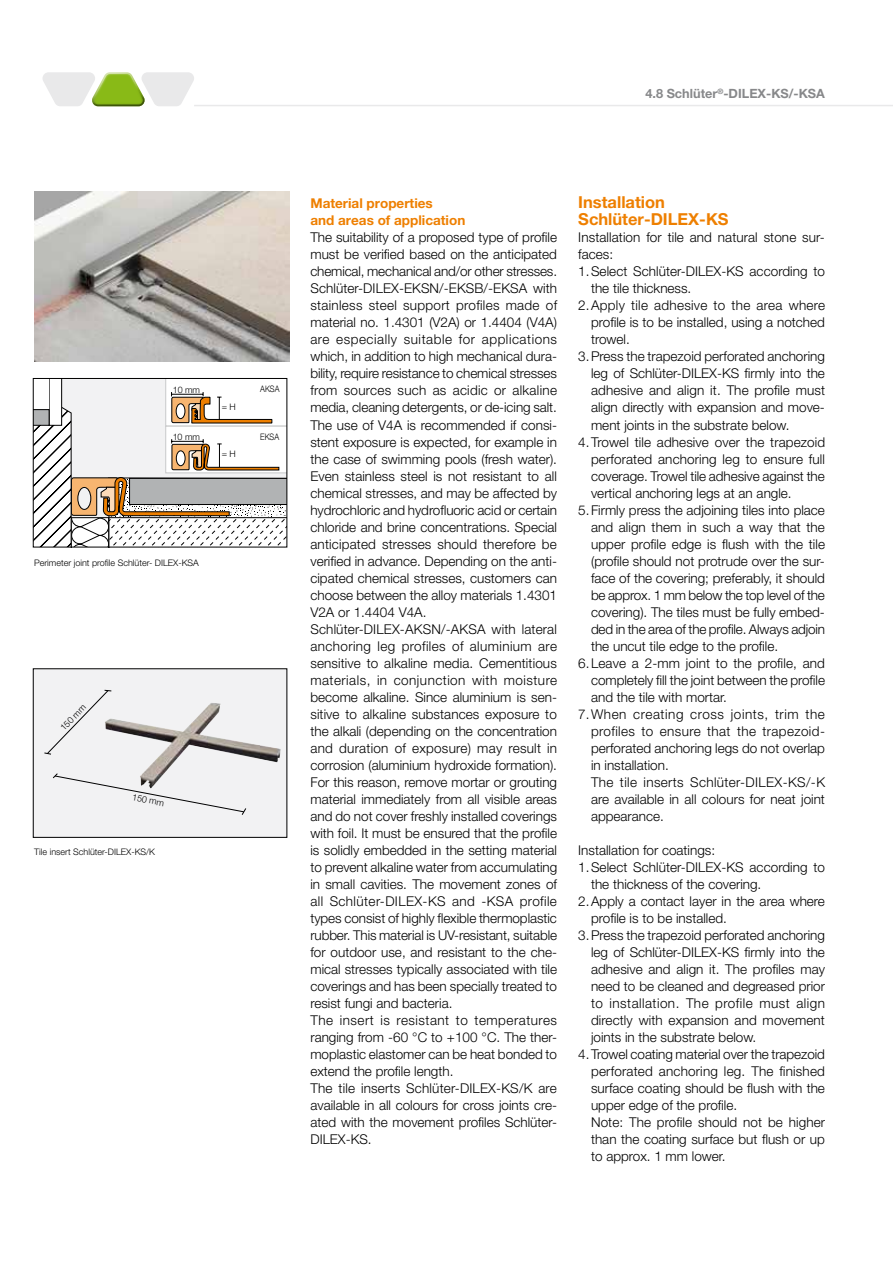
<style>
.page{position:relative;width:893px;height:1263px;background:#fff}
.page>*{position:absolute;margin:0;border:0;box-sizing:border-box;transform-origin:0 0}
.Fließtext{font:700 16.5px/17px "Helvetica Neue LT Pro";color:#ee7f00}
.Fließtext-2{font:300 13.5px/17px "Helvetica Neue LT Pro";color:#000;text-align:justify}
.Einzug{font:300 13.5px/17px "Helvetica Neue LT Pro";color:#000;text-align:justify}
.Unter-Überschrift{font:700 13.5px/17px "Helvetica Neue LT Pro";color:#ee7f00}
.t1{font:700 12.75px "Helvetica Neue LT Pro";color:#87888a}
.Fließtext-3{font:300 9px "Helvetica Neue LT Pro";color:#000}
.Fließtext-4{font:300 9px "Helvetica Neue LT Pro";color:#000;scale:.85 1}
</style>
<div class="page">
<hr style="left:194px;top:105px;width:699px;height:1px;background:#e9e9ea">
<svg style="left:43px;top:72px;width:151px;height:34px"></svg>
<img style="left:34px;top:191px;width:255px;height:170px">
<svg style="left:35px;top:378px;width:253px;height:169px"></svg>
<div style="left:33px;top:378px;width:254px;height:169px;border:1px solid #000"></div>
<div style="left:33px;top:669px;width:254px;height:168px;background:#f2f2f3"></div>
<img style="left:112px;top:703px;width:169px;height:70px">
<svg style="left:53px;top:773px;width:193px;height:42px"></svg>
<svg style="left:44px;top:690px;width:68px;height:65px"></svg>
<div style="left:33px;top:668px;width:254px;height:170px;border:1px solid #000"></div>
<p class="t1" style="left:645px;top:86px;width:181px">4.8 Schlüter<sup>®</sup>-DILEX-KS/-KSA</p>
<p class="Fließtext-3" style="left:173px;top:384px;width:29px">10 mm</p>
<p class="Fließtext-4" style="left:260px;top:383px;width:24px">AKSA</p>
<p class="Fließtext-3" style="left:173px;top:431px;width:29px">10 mm</p>
<p class="Fließtext-3" style="left:222px;top:401px;width:16px">= H</p>
<p class="Fließtext-3" style="left:222px;top:448px;width:16px">= H</p>
<p class="Fließtext-4" style="left:260px;top:431px;width:24px">EKSA</p>
<p class="Fließtext-3" style="left:34px;top:557px;width:166px">Perimeter joint profile Schlüter- DILEX-KSA</p>
<p class="Fließtext-3" style="left:58px;top:725px;width:34px;rotate:-46deg">150 mm</p>
<p class="Fließtext-3" style="left:133px;top:791px;width:34px;rotate:11deg">150 mm</p>
<p class="Fließtext-3" style="left:34px;top:846px;width:123px">Tile insert Schlüter-DILEX-KS/K</p>
<p class="Unter-Überschrift" style="left:310px;top:195px;width:156px">Material properties<br>and areas of application</p>
<p class="Fließtext-2" style="left:310px;top:229px;width:248px">The suitability of a proposed type of profile must be verified based on the anticipated chemical, mechanical and/or other stresses.</p>
<p class="Fließtext-2" style="left:310px;top:280px;width:248px">Schlüter-DILEX-EKSN/-EKSB/-EKSA with stainless steel support profiles made of material no. 1.4301 (V2A) or 1.4404 (V4A) are especially suitable for applications which, in addition to high mechanical dura&shy;bility, require resistance to chemical stresses from sources such as acidic or alkaline media, cleaning detergents, or de-icing salt.<br>The use of V4A is recommended if consi&shy;stent exposure is expected, for example in the case of swimming pools (fresh water).<br>Even stainless steel is not resistant to all chemical stresses, and may be affected by hydrochloric and hydrofluoric acid or certain chloride and brine concentrations. Special anticipated stresses should therefore be verified in advance. Depending on the anti&shy;cipated chemical stresses, customers can choose between the alloy materials 1.4301<br>V2A or 1.4404 V4A.</p>
<p class="Fließtext-2" style="left:310px;top:620px;width:248px">Schlüter-DILEX-AKSN/-AKSA with lateral anchoring leg profiles of aluminium are sensitive to alkaline media. Cementitious materials, in conjunction with moisture become alkaline. Since aluminium is sen&shy;sitive to alkaline substances exposure to the alkali (depending on the concentration and duration of exposure) may result in corrosion (aluminium hydroxide formation).<br>For this reason, remove mortar or grouting material immediately from all visible areas and do not cover freshly installed coverings with foil. It must be ensured that the profile is solidly embedded in the setting material to prevent alkaline water from accumulating in small cavities. The movement zones of all Schlüter-DILEX-KS and -KSA profile types consist of highly flexible thermoplastic rubber. This material is UV-resistant, suitable for outdoor use, and resistant to the che&shy;mical stresses typically associated with tile coverings and has been specially treated to resist fungi and bacteria.</p>
<p class="Fließtext-2" style="left:310px;top:1011px;width:248px">The insert is resistant to temperatures ranging from -60 °C to +100 °C. The ther&shy;moplastic elastomer can be heat bonded to extend the profile length.</p>
<p class="Fließtext-2" style="left:310px;top:1079px;width:248px">The tile inserts Schlüter-DILEX-KS/K are available in all colours for cross joints cre&shy;ated with the movement profiles Schlüter-DILEX-KS.</p>
<p class="Fließtext" style="left:578px;top:194px;width:152px">Installation<br>Schlüter-DILEX-KS</p>
<p class="Fließtext-2" style="left:578px;top:229px;width:248px">Installation for tile and natural stone sur&shy;faces:</p>
<p class="Fließtext-2" style="left:591px;top:263px;width:235px;text-indent:-13px">1.Select Schlüter-DILEX-KS according to the tile thickness.</p>
<p class="Fließtext-2" style="left:591px;top:297px;width:236px;text-indent:-13px">2.Apply tile adhesive to the area where profile is to be installed, using a notched trowel.</p>
<p class="Fließtext-2" style="left:591px;top:348px;width:236px;text-indent:-13px">3.Press the trapezoid perforated anchoring leg of Schlüter-DILEX-KS firmly into the adhesive and align it. The profile must align directly with expansion and move&shy;ment joints in the substrate below.</p>
<p class="Fließtext-2" style="left:591px;top:433px;width:236px;text-indent:-13px">4.Trowel tile adhesive over the trapezoid perforated anchoring leg to ensure full coverage. Trowel tile adhesive against the vertical anchoring legs at an angle.</p>
<p class="Fließtext-2" style="left:591px;top:501px;width:235px;text-indent:-13px">5.Firmly press the adjoining tiles into place and align them in such a way that the upper profile edge is flush with the tile (profile should not protrude over the sur&shy;face of the covering; preferably, it should be approx. 1 mm below the top level of the covering). The tiles must be fully embed&shy;ded in the area of the profile. Always adjoin the uncut tile edge to the profile.</p>
<p class="Fließtext-2" style="left:591px;top:654px;width:235px;text-indent:-13px">6.Leave a 2-mm joint to the profile, and completely fill the joint between the profile and the tile with mortar.</p>
<p class="Fließtext-2" style="left:591px;top:705px;width:235px;text-indent:-13px">7.When creating cross joints, trim the profiles to ensure that the trapezoid&shy;perforated anchoring legs do not overlap in installation.</p>
<p class="Einzug" style="left:591px;top:773px;width:235px">The tile inserts Schlüter-DILEX-KS/-K are available in all colours for neat joint appearance.</p>
<p class="Fließtext-2" style="left:578px;top:841px;width:138px">Installation for coatings:</p>
<p class="Fließtext-2" style="left:591px;top:858px;width:235px;text-indent:-13px">1.Select Schlüter-DILEX-KS according to the thickness of the covering.</p>
<p class="Fließtext-2" style="left:591px;top:892px;width:235px;text-indent:-13px">2.Apply a contact layer in the area where profile is to be installed.</p>
<p class="Fließtext-2" style="left:591px;top:926px;width:235px;text-indent:-13px">3.Press the trapezoid perforated anchoring leg of Schlüter-DILEX-KS firmly into the adhesive and align it. The profiles may need to be cleaned and degreased prior to installation. The profile must align directly with expansion and movement joints in the substrate below.</p>
<p class="Fließtext-2" style="left:591px;top:1045px;width:235px;text-indent:-13px">4.Trowel coating material over the trapezoid perforated anchoring leg. The finished surface coating should be flush with the upper edge of the profile.</p>
<p class="Einzug" style="left:591px;top:1113px;width:235px">Note: The profile should not be higher than the coating surface but flush or up to approx. 1 mm lower.</p>
</div>
